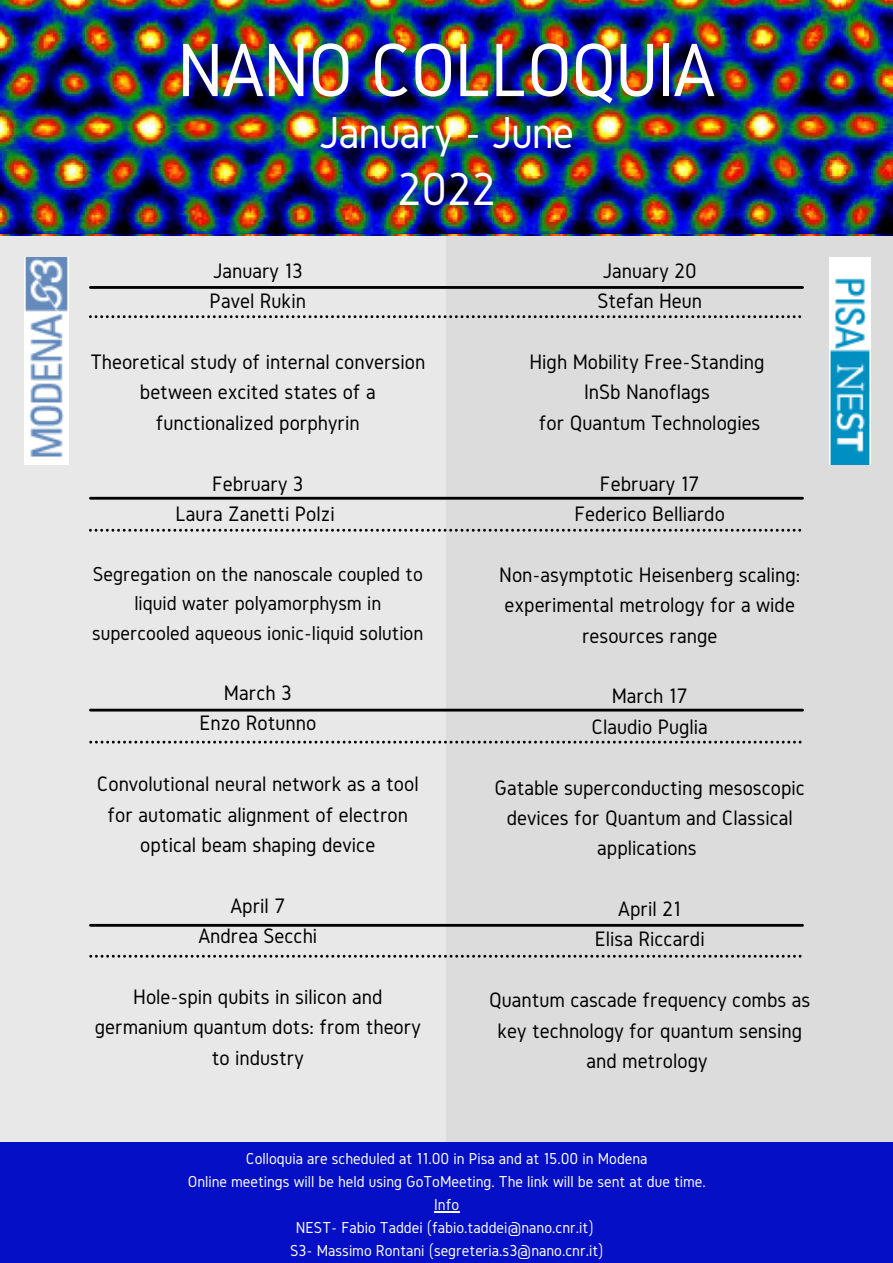
<style>
.page{position:relative;width:893px;height:1263px;background:#e8e8e8}
.page>*{position:absolute;margin:0;border:0;box-sizing:border-box;transform-origin:0 0}
.t1{font:78.38px "Gidole";letter-spacing:-.02em;color:#fff}
.t2{font:48.15px "Gidole";color:#fff}
.t3{font:46.5px "Gidole";letter-spacing:-.02em;color:#fff}
.t4{font:21.75px/30.4px "Gidole";color:#000;text-align:center}
.t5{font:21px/29.2px "Gidole";color:#000;text-align:center}
.t6{font:16.5px "Gidole";color:#fff}
</style>
<div class="page">
<div style="left:446px;top:217px;width:447px;height:1046px;background:#dcdcdc"></div>
<img style="left:25px;top:257px;width:43px;height:207px">
<img style="left:830px;top:257px;width:40px;height:207px">
<div style="left:0;top:1142px;width:893px;height:121px;background:#040fc6"></div>
<hr style="left:90px;top:286px;width:712px;height:3px;background:#000">
<hr style="left:90px;top:497px;width:712px;height:3px;background:#000">
<hr style="left:90px;top:709px;width:712px;height:2px;background:#000">
<hr style="left:90px;top:924px;width:712px;height:3px;background:#000">
<svg style="left:89px;top:315px;width:712px;height:3px"></svg>
<svg style="left:89px;top:529px;width:712px;height:3px"></svg>
<svg style="left:89px;top:741px;width:712px;height:2px"></svg>
<svg style="left:89px;top:955px;width:712px;height:2px"></svg>
<img style="left:0;top:0;width:893px;height:234px">
<svg style="left:434px;top:1211px;width:25px;height:1px"></svg>
<p class="t1" style="left:177px;top:27px;width:540px">NANO COLLOQUIA</p>
<p class="t3" style="left:319px;top:107px;width:257px">January - June</p>
<p class="t2" style="left:397px;top:163px;width:100px">2022</p>
<p class="t4" style="left:213px;top:255px;width:91px">January 13</p>
<p class="t4" style="left:210px;top:285px;width:98px">Pavel Rukin</p>
<p class="t4" style="left:90px;top:346px;width:336px">Theoretical study of internal conversion between excited states of a functionalized porphyrin</p>
<p class="t4" style="left:212px;top:468px;width:93px">February 3</p>
<p class="t4" style="left:175px;top:498px;width:161px">Laura Zanetti Polzi</p>
<p class="t5" style="left:92px;top:559px;width:332px">Segregation on the nanoscale coupled to liquid water polyamorphysm in supercooled aqueous ionic-liquid solution</p>
<p class="t4" style="left:224px;top:677px;width:69px">March 3</p>
<p class="t4" style="left:199px;top:708px;width:118px">Enzo Rotunno</p>
<p class="t4" style="left:97px;top:768px;width:323px">Convolutional neural network as a tool for automatic alignment of electron optical beam shaping device</p>
<p class="t4" style="left:230px;top:890px;width:56px">April 7</p>
<p class="t4" style="left:198px;top:920px;width:120px">Andrea Secchi</p>
<p class="t4" style="left:95px;top:981px;width:327px">Hole-spin qubits in silicon and germanium quantum dots: from theory to industry</p>
<p class="t4" style="left:602px;top:255px;width:96px">January 20</p>
<p class="t4" style="left:597px;top:285px;width:106px">Stefan Heun</p>
<p class="t4" style="left:529px;top:346px;width:237px">High Mobility Free-Standing</p>
<p class="t4" style="left:584px;top:377px;width:127px">InSb Nanoflags</p>
<p class="t4" style="left:539px;top:407px;width:223px">for Quantum Technologies</p>
<p class="t4" style="left:600px;top:468px;width:101px">February 17</p>
<p class="t4" style="left:574px;top:498px;width:152px">Federico Belliardo</p>
<p class="t4" style="left:499px;top:559px;width:303px">Non-asymptotic Heisenberg scaling: experimental metrology for a wide resources range</p>
<p class="t4" style="left:612px;top:681px;width:77px">March 17</p>
<p class="t4" style="left:591px;top:711px;width:118px">Claudio Puglia</p>
<p class="t4" style="left:494px;top:772px;width:312px">Gatable superconducting mesoscopic devices for Quantum and Classical applications</p>
<p class="t4" style="left:618px;top:893px;width:64px">April 21</p>
<p class="t4" style="left:594px;top:924px;width:112px">Elisa Riccardi</p>
<p class="t4" style="left:489px;top:984px;width:323px">Quantum cascade frequency combs as key technology for quantum sensing and metrology</p>
<p class="t6" style="left:246px;top:1149px;width:403px">Colloquia are scheduled at 11.00 in Pisa and at 15.00 in Modena</p>
<p class="t6" style="left:188px;top:1172px;width:519px">Online meetings will be held using GoToMeeting. The link will be sent at due time.</p>
<p class="t6" style="left:434px;top:1195px;width:27px">Info</p>
<p class="t6" style="left:296px;top:1218px;width:299px">NEST- Fabio Taddei (fabio.taddei@nano.cnr.it)</p>
<p class="t6" style="left:290px;top:1241px;width:315px">S3- Massimo Rontani (segreteria.s3@nano.cnr.it)</p>
</div>
